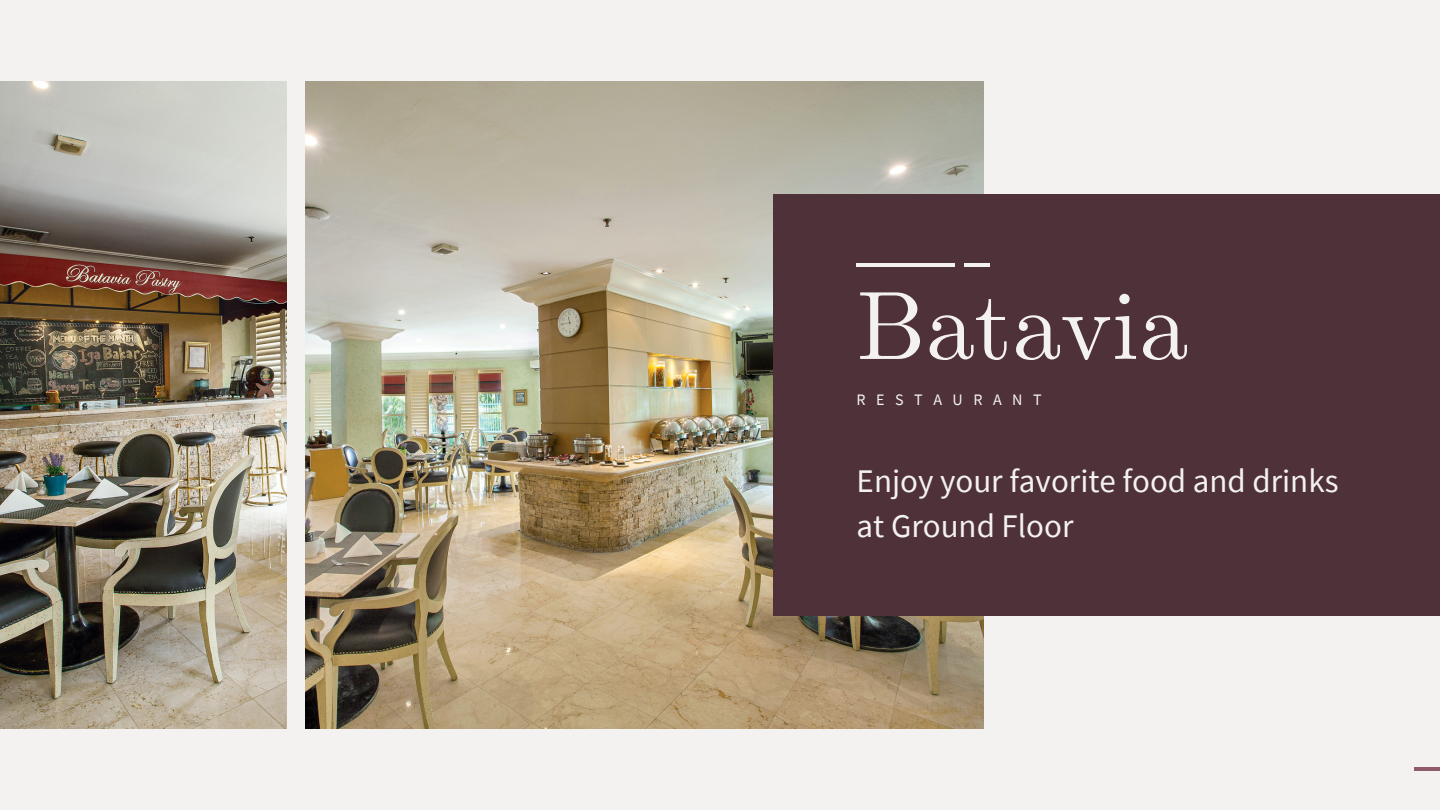
<style>
.page{position:relative;width:1440px;height:810px;background:#f4f2f1}
.page>*{position:absolute;margin:0;border:0;box-sizing:border-box;transform-origin:0 0}
.t1{font:97.4px "CMU Serif";color:#f4f2f1}
.t2{font:33px/45.8px "Source Sans Pro";color:#f4f2f1}
.t3{font:16px "Source Sans Pro";letter-spacing:.66em;color:#f4f2f1}
</style>
<div class="page">
<hr style="left:1414px;top:768px;width:26px;height:3px;background:#8f5b69">
<img style="left:305px;top:81px;width:678px;height:648px">
<img style="left:0;top:81px;width:286px;height:648px">
<div style="left:774px;top:194px;width:666px;height:422px;background:#4f3139"></div>
<hr style="left:857px;top:263px;width:98px;height:4px;background:#f4f2f1">
<hr style="left:964px;top:263px;width:25px;height:4px;background:#f4f2f1">
<p class="t1" style="left:857px;top:268px;width:333px">Batavia</p>
<p class="t3" style="left:857px;top:389px;width:187px">RESTAURANT</p>
<p class="t2" style="left:857px;top:457px;width:483px">Enjoy your favorite food and drinks at Ground Floor</p>
</div>
